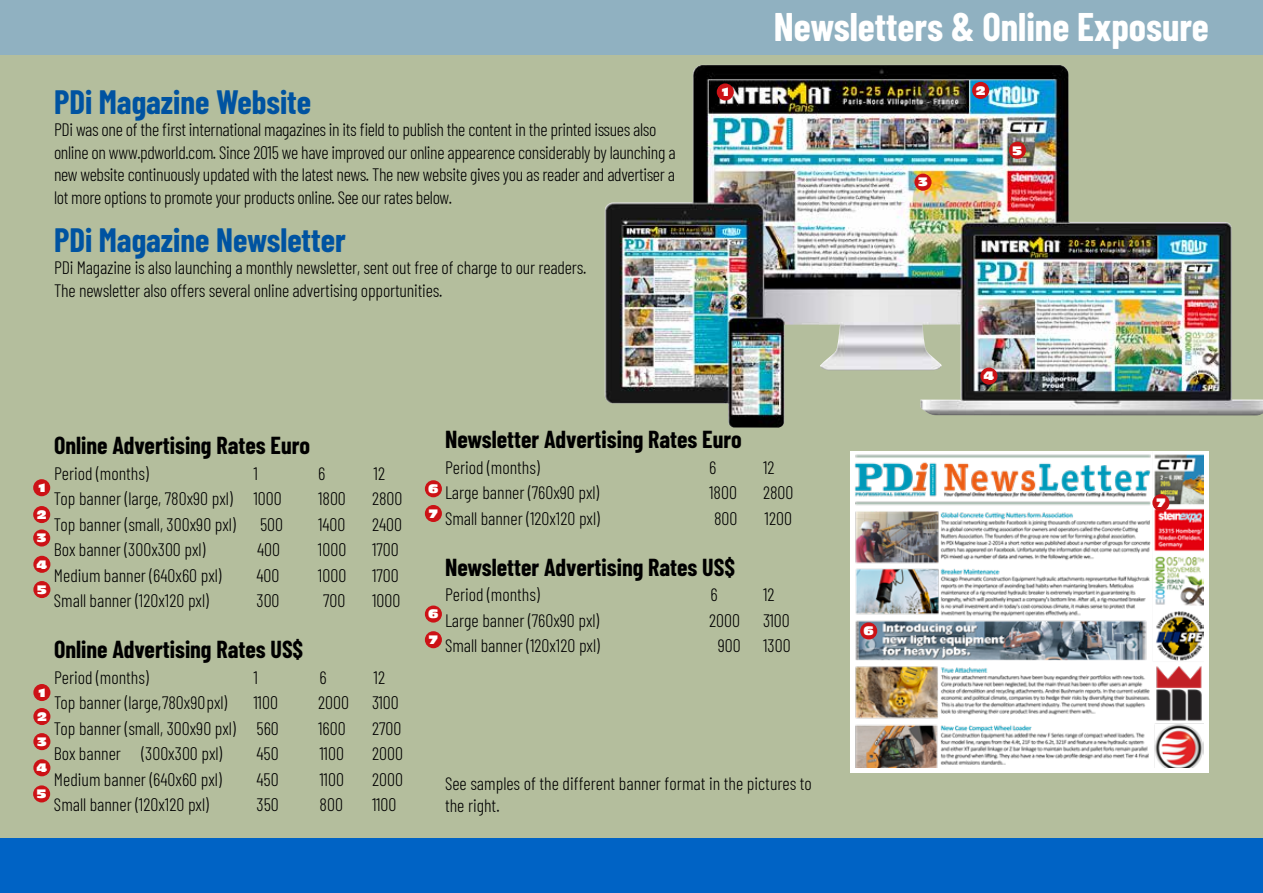
<style>
.page{position:relative;width:1263px;height:893px;background:#fff}
.page>*{position:absolute;margin:0;border:0;box-sizing:border-box;transform-origin:0 0}
.t1{font:700 39px "Barlow Condensed";color:#fff}
.t2{font:700 33px "Barlow Condensed";color:#0053a1}
.t3{font:700 24px "Barlow Condensed";color:#000}
.t4{font:300 18px/22.5px "Barlow Condensed";letter-spacing:-.005em;color:#000}
.t5{font:12px/25.3px "Antique Olive Nord";color:#fff}
</style>
<div class="page">
<div style="left:0;top:0;width:1263px;height:892px;background:#b4be9d"></div>
<div style="left:0;top:0;width:1263px;height:54px;background:#90b1c1"></div>
<div style="left:0;top:839px;width:1263px;height:54px;background:#0063c5"></div>
<img style="left:605px;top:65px;width:658px;height:363px">
<div style="left:33px;top:479px;width:17px;height:17px;background:#cc1216;border-radius:50%"></div>
<div style="left:33px;top:506px;width:17px;height:17px;background:#cc1216;border-radius:50%"></div>
<div style="left:33px;top:529px;width:17px;height:17px;background:#cc1216;border-radius:50%"></div>
<div style="left:33px;top:556px;width:17px;height:17px;background:#cc1216;border-radius:50%"></div>
<div style="left:33px;top:581px;width:17px;height:17px;background:#cc1216;border-radius:50%"></div>
<div style="left:33px;top:684px;width:17px;height:17px;background:#cc1216;border-radius:50%"></div>
<div style="left:33px;top:708px;width:17px;height:17px;background:#cc1216;border-radius:50%"></div>
<div style="left:33px;top:733px;width:17px;height:17px;background:#cc1216;border-radius:50%"></div>
<div style="left:33px;top:759px;width:17px;height:17px;background:#cc1216;border-radius:50%"></div>
<div style="left:33px;top:785px;width:17px;height:17px;background:#cc1216;border-radius:50%"></div>
<div style="left:972px;top:82px;width:17px;height:17px;background:#cc1216;border-radius:50%"></div>
<div style="left:914px;top:174px;width:17px;height:17px;background:#cc1216;border-radius:50%"></div>
<div style="left:980px;top:368px;width:17px;height:17px;background:#cc1216;border-radius:50%"></div>
<div style="left:1009px;top:142px;width:17px;height:17px;background:#cc1216;border-radius:50%"></div>
<div style="left:850px;top:451px;width:358px;height:322px;background:#fff"></div>
<img style="left:854px;top:454px;width:349px;height:313px">
<div style="left:1152px;top:494px;width:17px;height:17px;background:#cc1216;border-radius:50%"></div>
<div style="left:717px;top:83px;width:17px;height:18px;background:#cc1216;border-radius:50%"></div>
<div style="left:860px;top:622px;width:17px;height:17px;background:#cc1216;border-radius:50%"></div>
<div style="left:425px;top:480px;width:17px;height:17px;background:#cc1216;border-radius:50%"></div>
<div style="left:425px;top:505px;width:17px;height:17px;background:#cc1216;border-radius:50%"></div>
<div style="left:425px;top:631px;width:17px;height:17px;background:#cc1216;border-radius:50%"></div>
<div style="left:425px;top:605px;width:17px;height:18px;background:#cc1216;border-radius:50%"></div>
<h2 class="t2" style="left:54px;top:78px;width:259px">PDi Magazine Website</h2>
<p class="t4" style="left:54px;top:117px;width:623px">PDi was one of the first international magazines in its field to publish the content in the printed issues also online on www.pdworld.com. Since 2015 we have improved our online appearence considerably by launching a new website continuously updated with the latest news. The new website gives you as reader and advertiser a lot more options to promote your products online. See our rates below.</p>
<h2 class="t2" style="left:54px;top:216px;width:293px">PDi Magazine Newsletter</h2>
<p class="t4" style="left:54px;top:255px;width:534px">PDi Magazine is also launching a monthly newsletter, sent out free of charge to our readers.<br>The newsletter also offers several online advertising opportunities.</p>
<p class="t5" style="left:722px;top:79px;width:8px">1</p>
<h1 class="t1" style="left:774px;top:-1px;width:436px">Newsletters &amp; Online Exposure</h1>
<p class="t5" style="left:918px;top:169px;width:11px">3</p>
<p class="t5" style="left:976px;top:77px;width:11px">2</p>
<p class="t5" style="left:1012px;top:137px;width:11px">5</p>
<p class="t5" style="left:983px;top:363px;width:12px">4</p>
<h3 class="t3" style="left:54px;top:429px;width:257px">Online Advertising Rates Euro</h3>
<p class="t4" style="left:54px;top:461px;width:96px">Period (months)</p>
<p class="t4" style="left:253px;top:461px;width:6px">1</p>
<p class="t4" style="left:318px;top:461px;width:9px">6</p>
<p class="t4" style="left:373px;top:461px;width:13px">12</p>
<p class="t4" style="left:54px;top:486px;width:229px">Top banner (large, 780x90 pxl) 1000</p>
<p class="t4" style="left:318px;top:486px;width:29px">1800</p>
<p class="t4" style="left:372px;top:486px;width:32px">2800</p>
<p class="t4" style="left:54px;top:512px;width:183px">Top banner (small, 300x90 pxl)</p>
<p class="t4" style="left:260px;top:512px;width:25px">500</p>
<p class="t4" style="left:318px;top:512px;width:29px">1400</p>
<p class="t4" style="left:372px;top:512px;width:32px">2400</p>
<p class="t4" style="left:54px;top:537px;width:153px">Box banner (300x300 pxl)</p>
<p class="t4" style="left:257px;top:537px;width:25px">400</p>
<p class="t4" style="left:318px;top:537px;width:30px">1000</p>
<p class="t4" style="left:372px;top:537px;width:28px">1700</p>
<p class="t4" style="left:54px;top:563px;width:169px">Medium banner (640x60 pxl)</p>
<p class="t4" style="left:256px;top:563px;width:25px">400</p>
<p class="t4" style="left:318px;top:563px;width:30px">1000</p>
<p class="t4" style="left:372px;top:563px;width:28px">1700</p>
<p class="t4" style="left:54px;top:588px;width:156px">Small banner (120x120 pxl)</p>
<p class="t4" style="left:256px;top:588px;width:25px">300</p>
<p class="t4" style="left:323px;top:588px;width:24px">700</p>
<p class="t4" style="left:372px;top:588px;width:30px">1000</p>
<h3 class="t3" style="left:54px;top:633px;width:251px">Online Advertising Rates US$</h3>
<p class="t4" style="left:54px;top:665px;width:96px">Period (months)</p>
<p class="t4" style="left:253px;top:665px;width:6px">1</p>
<p class="t4" style="left:319px;top:665px;width:9px">6</p>
<p class="t4" style="left:373px;top:665px;width:13px">12</p>
<p class="t4" style="left:54px;top:690px;width:175px">Top banner (large, 780x90 pxl)</p>
<p class="t4" style="left:253px;top:690px;width:26px">1100</p>
<p class="t4" style="left:318px;top:690px;width:32px">2000</p>
<p class="t4" style="left:372px;top:690px;width:28px">3100</p>
<p class="t4" style="left:54px;top:716px;width:226px">Top banner (small, 300x90 pxl) 560</p>
<p class="t4" style="left:318px;top:716px;width:29px">1600</p>
<p class="t4" style="left:372px;top:716px;width:31px">2700</p>
<p class="t4" style="left:54px;top:741px;width:170px">Box banner (300x300 pxl)</p>
<p class="t4" style="left:256px;top:741px;width:24px">450</p>
<p class="t4" style="left:319px;top:741px;width:26px">1100</p>
<p class="t4" style="left:372px;top:741px;width:32px">2000</p>
<p class="t4" style="left:54px;top:767px;width:169px">Medium banner (640x60 pxl)</p>
<p class="t4" style="left:256px;top:767px;width:24px">450</p>
<p class="t4" style="left:319px;top:767px;width:26px">1100</p>
<p class="t4" style="left:372px;top:767px;width:32px">2000</p>
<p class="t4" style="left:54px;top:792px;width:156px">Small banner (120x120 pxl)</p>
<p class="t4" style="left:256px;top:792px;width:24px">350</p>
<p class="t4" style="left:319px;top:792px;width:25px">800</p>
<p class="t4" style="left:372px;top:792px;width:26px">1100</p>
<p class="t5" style="left:38px;top:475px;width:8px">1</p>
<p class="t5" style="left:37px;top:503px;width:11px;line-height:23.4px">2<br>3</p>
<p class="t5" style="left:37px;top:551px;width:12px">4<br>5</p>
<p class="t5" style="left:37px;top:679px;width:12px">1<br>2<br>3<br>4<br>5</p>
<h3 class="t3" style="left:445px;top:422px;width:298px">Newsletter Advertising Rates Euro</h3>
<p class="t4" style="left:445px;top:455px;width:96px">Period (months)</p>
<p class="t4" style="left:709px;top:455px;width:9px">6</p>
<p class="t4" style="left:763px;top:455px;width:13px">12</p>
<p class="t4" style="left:445px;top:480px;width:156px">Large banner (760x90 pxl)</p>
<p class="t4" style="left:709px;top:480px;width:29px">1800</p>
<p class="t4" style="left:763px;top:480px;width:32px">2800</p>
<p class="t4" style="left:445px;top:506px;width:156px">Small banner (120x120 pxl)</p>
<p class="t4" style="left:714px;top:506px;width:25px">800</p>
<p class="t4" style="left:764px;top:506px;width:29px">1200</p>
<h3 class="t3" style="left:445px;top:550px;width:292px">Newsletter Advertising Rates US$</h3>
<p class="t4" style="left:445px;top:582px;width:96px">Period (months)</p>
<p class="t4" style="left:710px;top:582px;width:9px">6</p>
<p class="t4" style="left:763px;top:582px;width:13px">12</p>
<p class="t4" style="left:445px;top:608px;width:156px">Large banner (760x90 pxl)</p>
<p class="t4" style="left:709px;top:608px;width:32px">2000</p>
<p class="t4" style="left:763px;top:608px;width:28px">3100</p>
<p class="t4" style="left:445px;top:633px;width:156px">Small banner (120x120 pxl)</p>
<p class="t4" style="left:718px;top:633px;width:74px">900 1300</p>
<p class="t5" style="left:428px;top:476px;width:12px;line-height:24.8px">6<br>7</p>
<p class="t5" style="left:428px;top:601px;width:12px">6</p>
<p class="t5" style="left:429px;top:627px;width:11px">7</p>
<p class="t4" style="left:445px;top:772px;width:368px;line-height:21.6px">See samples of the different banner format in the pictures to the right.</p>
<p class="t5" style="left:863px;top:618px;width:12px">6</p>
<p class="t5" style="left:1156px;top:490px;width:11px">7</p>
</div>
